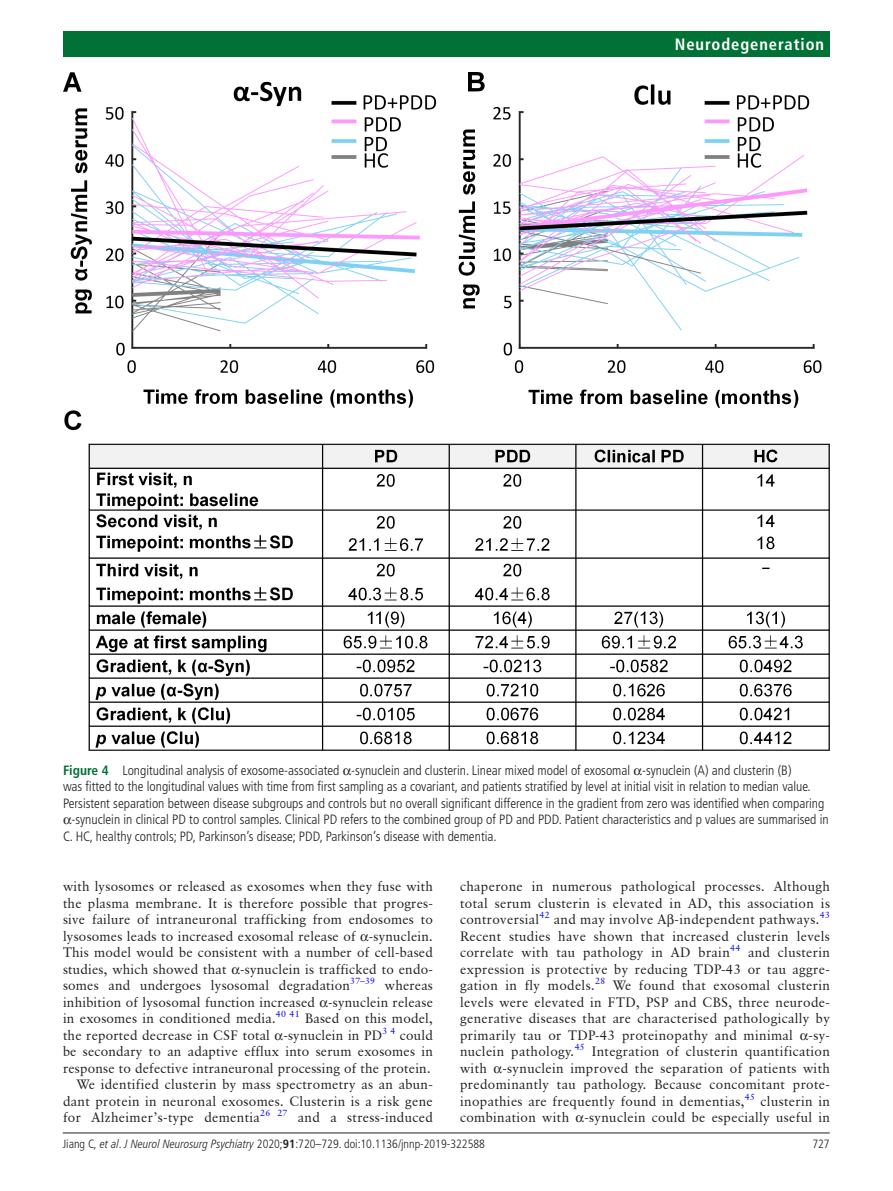
<style>
.page{position:relative;width:893px;height:1191px;background:#fff}
.page>*{position:absolute;margin:0;border:0;box-sizing:border-box;transform-origin:0 0}
.t1{font:700 condensed 16.5px "Frutiger LT Pro";letter-spacing:.055em;color:#fff}
.t2{font:13.5px/16.5px "Classical Garamond BT";letter-spacing:.025em;color:#231f20;text-align:justify}
.t3{font:300 condensed 13.5px "Frutiger LT Pro";color:#231f20}
.t4{font:300 condensed 12px "Frutiger LT Pro";color:#231f20}
.t5{font:9px "Classical Garamond BT";color:#00f}
.s1{font-weight:700;color:#007236}
.s2{font-style:italic}
.s3{font-weight:700}
</style>
<div class="page">
<hr style="left:63px;top:1132px;width:767px;height:1px;background:#231f20">
<div style="left:63px;top:31px;width:767px;height:25px;background:#007236"></div>
<img style="left:63px;top:72px;width:767px;height:678px">
<p class="t1" style="left:675px;top:34px;width:151px">Neurodegeneration</p>
<p class="t3" style="left:63px;top:762px;width:730px"><span class="s1">Figure 4</span> Longitudinal analysis of exosome-associated -synuclein and clusterin. Linear mixed model of exosomal -synuclein (A) and clusterin (B)</p>
<p class="t3" style="left:63px;top:778px;width:749px">was fitted to the longitudinal values with time from first sampling as a covariant, and patients stratified by level at initial visit in relation to median value.</p>
<p class="t3" style="left:63px;top:795px;width:763px">Persistent separation between disease subgroups and controls but no overall significant difference in the gradient from zero was identified when comparing</p>
<p class="t3" style="left:72px;top:811px;width:759px">-synuclein in clinical PD to control samples. Clinical PD refers to the combined group of PD and PDD. Patient characteristics and p values are summarised in</p>
<p class="t3" style="left:63px;top:828px;width:435px">C. HC, healthy controls; PD, Parkinson’s disease; PDD, Parkinson’s disease with dementia.</p>
<p class="t2" style="left:63px;top:878px;width:371px">with lysosomes or released as exosomes when they fuse with the plasma membrane. It is therefore possible that progres&shy;sive failure of intraneuronal trafficking from endosomes to lysosomes leads to increased exosomal release of -synuclein.<br>This model would be consistent with a number of cell-based studies, which showed that -synuclein is trafficked to endo&shy;somes and undergoes lysosomal degradation<sup>37–39</sup></p>
<p class="t2" style="left:460px;top:878px;width:371px">chaperone in numerous pathological processes. Although total serum clusterin is elevated in AD, this association is controversial<sup>42</sup> and may involve A -independent pathways.</p>
<p class="t5" style="left:820px;top:909px;width:12px">43</p>
<p class="t2" style="left:460px;top:927px;width:371px">Recent studies have shown that increased clusterin levels correlate with tau pathology in AD brain<sup>44</sup></p>
<p class="t2" style="left:460px;top:944px;width:371px;text-indent:288px">and clusterin expression is protective by reducing TDP-43 or tau aggre&shy;gation in fly models.<sup>28</sup></p>
<p class="t2" style="left:63px;top:977px;width:371px;text-align:right">whereas<br>inhibition of lysosomal function increased -synuclein release in exosomes in conditioned media.<sup>40</sup> <sup>41</sup> Based on this model, the reported decrease in CSF total -synuclein in PD<sup>3</sup> <sup>4</sup> could be secondary to an adaptive efflux into serum exosomes in response to defective intraneuronal processing of the protein.<br>We identified clusterin by mass spectrometry as an abun&shy;dant protein in neuronal exosomes. Clusterin is a risk gene for Alzheimer’s-type dementia<sup>26</sup> <sup>27</sup> and a stress-induced</p>
<p class="t2" style="left:460px;top:977px;width:371px;text-indent:153px">We found that exosomal clusterin levels were elevated in FTD, PSP and CBS, three neurode&shy;generative diseases that are characterised pathologically by primarily tau or TDP-43 proteinopathy and minimal -sy&shy;nuclein pathology.<sup>45</sup></p>
<p class="t2" style="left:460px;top:1043px;width:371px;text-indent:132px">Integration of clusterin quantification with -synuclein improved the separation of patients with predominantly tau pathology. Because concomitant prote&shy;inopathies are frequently found in dementias,<sup>45</sup> clusterin in combination with -synuclein could be especially useful in</p>
<p class="t4" style="left:63px;top:1136px;width:424px">Jiang C<span class="s2">, et al</span>. <span class="s2">J Neurol Neurosurg Psychiatry</span> 2020;<span class="s3">91</span>:720–729. doi:10.1136/jnnp-2019-322588</p>
<p class="t4" style="left:812px;top:1136px;width:19px">727</p>
</div>
